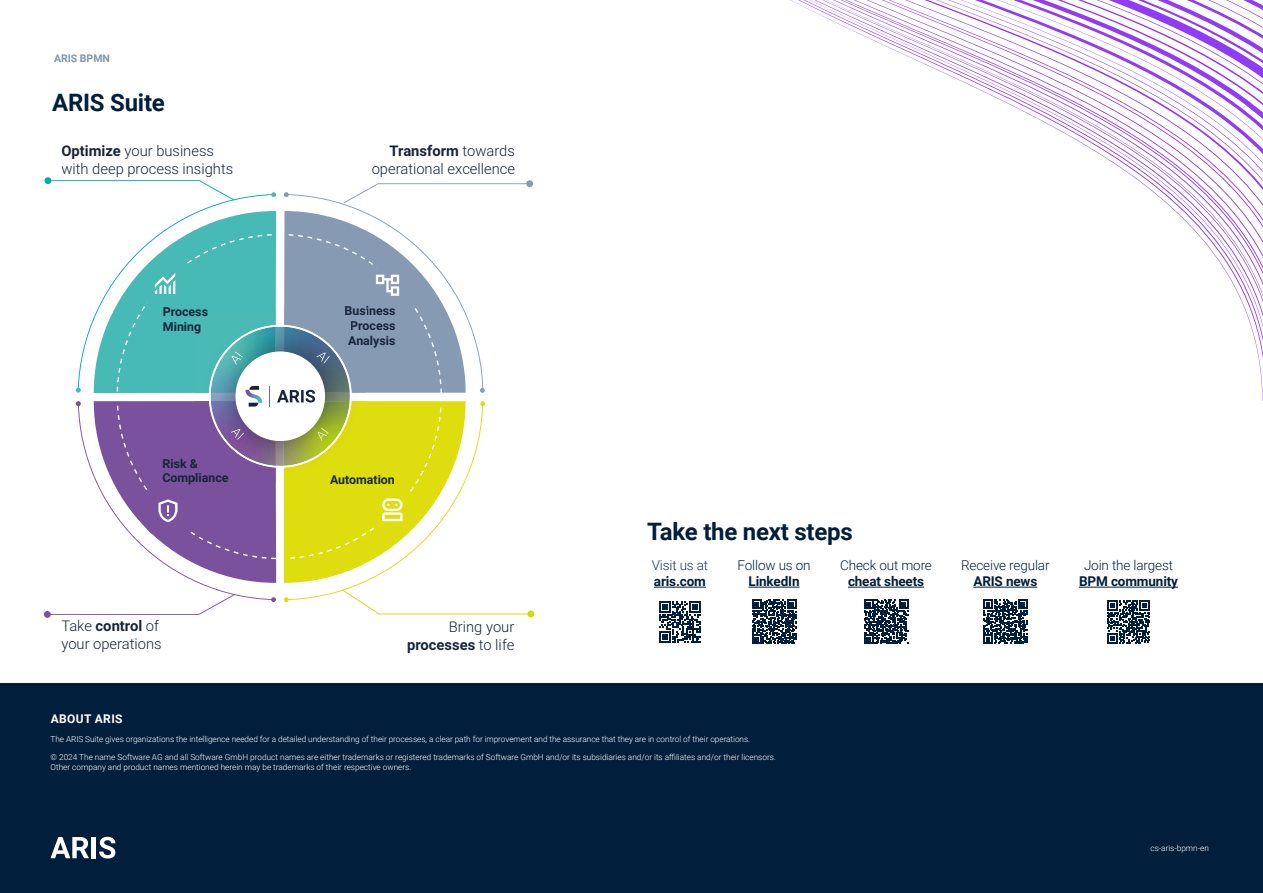
<style>
.page{position:relative;width:1263px;height:893px;background:#fff}
.page>*{position:absolute;margin:0;border:0;box-sizing:border-box;transform-origin:0 0}
.t1{font:700 24px "Roboto";letter-spacing:-.01em;color:#011f3d}
.t2{font:300 14.7px/17.7px "Roboto";color:#17243b}
.t3{font:300 13.5px "Roboto";letter-spacing:-.01em;color:#011f3d}
.t4{font:700 13.5px "Roboto";letter-spacing:-.01em;color:#011f3d}
.t5{font:300 13.5px "Roboto";letter-spacing:-.01em;color:#193857}
.t6{font:700 12.45px/14.9px "Roboto";color:#18243c}
.t7{font:700 12px "Roboto";letter-spacing:.035em;color:#fff}
.t8{font:700 10.5px "Roboto";color:#7e96ae}
.t9{font:300 8.25px/9.9px "Roboto";color:#fff}
.s1{font-weight:700}
</style>
<div class="page">
<div style="left:0;top:683px;width:1263px;height:210px;background:#011f3d"></div>
<hr style="left:749px;top:587px;width:50px;height:1px;background:#011f3d">
<svg style="left:864px;top:600px;width:44px;height:44px"></svg>
<hr style="left:848px;top:587px;width:76px;height:1px;background:#011f3d">
<hr style="left:654px;top:587px;width:52px;height:1px;background:#011f3d">
<hr style="left:973px;top:587px;width:64px;height:1px;background:#011f3d">
<hr style="left:1079px;top:587px;width:99px;height:1px;background:#011f3d">
<svg style="left:983px;top:600px;width:44px;height:44px"></svg>
<svg style="left:1107px;top:600px;width:43px;height:43px"></svg>
<svg style="left:659px;top:601px;width:42px;height:42px"></svg>
<svg style="left:752px;top:600px;width:44px;height:44px"></svg>
<div style="left:527px;top:610px;width:7px;height:7px;background:#d2d800;border-radius:50%"></div>
<div style="left:526px;top:180px;width:7px;height:7px;background:#869bb3;border-radius:50%"></div>
<div style="left:44px;top:177px;width:7px;height:7px;background:#00abaa;border-radius:50%"></div>
<div style="left:44px;top:611px;width:7px;height:7px;background:#7a519c;border-radius:50%"></div>
<svg style="left:47px;top:180px;width:484px;height:435px"></svg>
<svg style="left:790px;top:0;width:473px;height:400px"></svg>
<svg style="left:50px;top:837px;width:39px;height:21px"></svg>
<hr style="left:92px;top:837px;width:4px;height:21px;background:#fff">
<svg style="left:99px;top:837px;width:16px;height:21px"></svg>
<p class="t8" style="left:54px;top:51px;width:57px">ARIS BPMN</p>
<h1 class="t1" style="left:52px;top:86px;width:114px">ARIS Suite</h1>
<h2 class="t2" style="left:61px;top:142px;width:173px"><span class="s1">Optimize</span> your business with deep process insights</h2>
<h2 class="t2" style="left:372px;top:142px;width:145px;text-align:right"><span class="s1">Transform</span> towards operational excellence</h2>
<h3 class="t6" style="left:163px;top:304px;width:47px">Process<br>Mining</h3>
<h3 class="t6" style="left:345px;top:302px;width:52px;text-align:justify">Business Process Analysis</h3>
<h3 class="t6" style="left:162px;top:455px;width:68px">Risk &amp;<br>Compliance</h3>
<h2 class="t2" style="left:61px;top:617px;width:102px">Take <span class="s1">control</span> of your operations</h2>
<h3 class="t6" style="left:330px;top:471px;width:66px">Automation</h3>
<h2 class="t2" style="left:407px;top:617px;width:109px;text-align:right">Bring your <span class="s1">processes</span> to life</h2>
<h1 class="t1" style="left:647px;top:514px;width:207px">Take the next steps</h1>
<h3 class="t5" style="left:652px;top:556px;width:58px">Visit us at</h3>
<h3 class="t4" style="left:654px;top:572px;width:54px">aris.com</h3>
<h3 class="t3" style="left:737px;top:556px;width:75px">Follow us on</h3>
<h3 class="t4" style="left:749px;top:572px;width:52px">LinkedIn</h3>
<h3 class="t3" style="left:840px;top:556px;width:93px">Check out more</h3>
<h3 class="t4" style="left:848px;top:572px;width:78px">cheat sheets</h3>
<h3 class="t7" style="left:51px;top:711px;width:73px">ABOUT ARIS</h3>
<p class="t9" style="left:50px;top:734px;width:701px">The ARIS Suite gives organizations the intelligence needed for a detailed understanding of their processes, a clear path for improvement and the assurance that they are in control of their operations.</p>
<p class="t9" style="left:50px;top:752px;width:727px">© 2024 The name Software AG and all Software GmbH product names are either trademarks or registered trademarks of Software GmbH and/or its subsidiaries and/or its affiliates and/or their licensors.<br>Other company and product names mentioned herein may be trademarks of their respective owners.</p>
<h3 class="t3" style="left:961px;top:556px;width:90px">Receive regular</h3>
<h3 class="t4" style="left:973px;top:572px;width:65px">ARIS news</h3>
<h3 class="t3" style="left:1084px;top:556px;width:90px">Join the largest</h3>
<h3 class="t4" style="left:1079px;top:572px;width:100px">BPM community</h3>
<p class="t9" style="left:1150px;top:842px;width:60px">cs-aris-bpmn-en</p>
</div>
